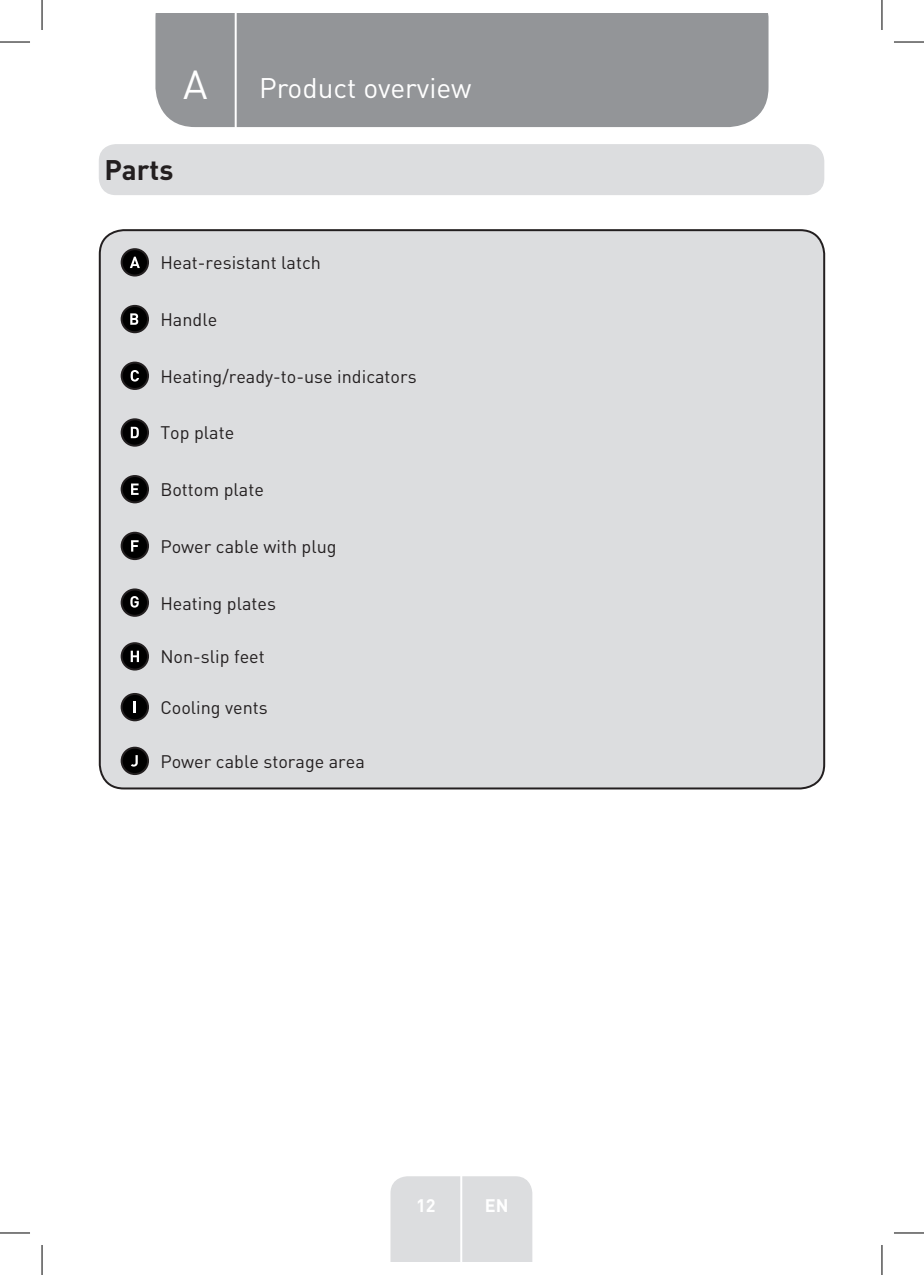
<style>
.page{position:relative;width:924px;height:1275px;background:#fff}
.page>*{position:absolute;margin:0;border:0;box-sizing:border-box;transform-origin:0 0}
.t1{font:40px "DIN Pro";color:#fff}
.TitreGauche__gabarit{font:28px "DIN Pro";color:#fff}
.Headline-01{font:700 28px "DIN Pro";color:#231f20}
.Left__Table{font:18px "DIN Pro";color:#231f20}
.t2{font:700 18px "DIN Pro";color:#fff}
</style>
<div class="page">
<div style="left:155px;top:14px;width:613px;height:113px;background:#939598"></div>
<div style="left:390px;top:1176px;width:142px;height:85px;background:#dcdddf"></div>
<hr style="left:460px;top:1153px;width:2px;height:108px;background:#fff">
<hr style="left:234px;top:14px;width:2px;height:116px;background:#fff">
<div style="left:99px;top:144px;width:724px;height:51px;background:#dcdddf;border-radius:17px"></div>
<div style="left:100px;top:230px;width:723px;height:558px;background:#dcdddf;border-radius:24px"></div>
<div style="left:122px;top:249px;width:26px;height:26px;background:#000;border-radius:50%"></div>
<div style="left:121px;top:248px;width:28px;height:28px;border:2px solid #231f20;border-radius:50%"></div>
<svg style="left:130px;top:257px;width:10px;height:11px"></svg>
<div style="left:122px;top:306px;width:26px;height:26px;background:#000;border-radius:50%"></div>
<div style="left:121px;top:305px;width:28px;height:28px;border:2px solid #231f20;border-radius:50%"></div>
<svg style="left:130px;top:313px;width:8px;height:12px"></svg>
<div style="left:122px;top:362px;width:26px;height:27px;background:#000;border-radius:50%"></div>
<div style="left:121px;top:361px;width:28px;height:29px;border:2px solid #231f20;border-radius:50%"></div>
<svg style="left:130px;top:370px;width:9px;height:11px"></svg>
<svg style="left:122px;top:419px;width:26px;height:27px"></svg>
<div style="left:121px;top:418px;width:28px;height:29px;border:2px solid #231f20;border-radius:50%"></div>
<svg style="left:131px;top:427px;width:8px;height:11px"></svg>
<div style="left:122px;top:476px;width:26px;height:26px;background:#000;border-radius:50%"></div>
<div style="left:121px;top:475px;width:28px;height:28px;border:2px solid #231f20;border-radius:50%"></div>
<svg style="left:131px;top:483px;width:7px;height:12px"></svg>
<div style="left:122px;top:533px;width:26px;height:26px;background:#000;border-radius:50%"></div>
<div style="left:121px;top:532px;width:28px;height:28px;border:2px solid #231f20;border-radius:50%"></div>
<svg style="left:131px;top:540px;width:7px;height:11px"></svg>
<div style="left:122px;top:589px;width:26px;height:27px;background:#000;border-radius:50%"></div>
<div style="left:121px;top:588px;width:28px;height:29px;border:2px solid #231f20;border-radius:50%"></div>
<svg style="left:130px;top:596px;width:9px;height:11px"></svg>
<div style="left:122px;top:643px;width:26px;height:26px;background:#000;border-radius:50%"></div>
<div style="left:121px;top:642px;width:28px;height:28px;border:2px solid #231f20;border-radius:50%"></div>
<svg style="left:131px;top:650px;width:8px;height:12px"></svg>
<div style="left:122px;top:694px;width:26px;height:26px;background:#000;border-radius:50%"></div>
<div style="left:121px;top:693px;width:28px;height:28px;border:2px solid #231f20;border-radius:50%"></div>
<svg style="left:134px;top:701px;width:2px;height:12px"></svg>
<div style="left:122px;top:747px;width:26px;height:27px;background:#000;border-radius:50%"></div>
<div style="left:121px;top:746px;width:28px;height:29px;border:2px solid #231f20;border-radius:50%"></div>
<svg style="left:131px;top:755px;width:7px;height:11px"></svg>
<hr style="left:0;top:42px;width:30px;height:1px;background:#000">
<hr style="left:893px;top:42px;width:30px;height:1px;background:#000">
<hr style="left:0;top:1232px;width:30px;height:1px;background:#000">
<hr style="left:893px;top:1232px;width:30px;height:1px;background:#000">
<hr style="left:42px;top:0;width:1px;height:30px;background:#000">
<hr style="left:42px;top:1245px;width:1px;height:30px;background:#000">
<hr style="left:881px;top:0;width:1px;height:30px;background:#000">
<hr style="left:881px;top:1245px;width:1px;height:30px;background:#000">
<p class="t1" style="left:183px;top:57px;width:26px">A</p>
<p class="TitreGauche__gabarit" style="left:259px;top:69px;width:214px">Product overview</p>
<p class="Headline-01" style="left:104px;top:151px;width:70px">Parts</p>
<p class="Left__Table" style="left:160px;top:250px;width:162px">Heat-resistant latch</p>
<p class="Left__Table" style="left:160px;top:307px;width:58px">Handle</p>
<p class="Left__Table" style="left:160px;top:364px;width:258px">Heating/ready-to-use indicators</p>
<p class="Left__Table" style="left:160px;top:420px;width:75px">Top plate</p>
<p class="Left__Table" style="left:160px;top:477px;width:105px">Bottom plate</p>
<p class="Left__Table" style="left:160px;top:534px;width:178px">Power cable with plug</p>
<p class="Left__Table" style="left:160px;top:591px;width:117px">Heating plates</p>
<p class="Left__Table" style="left:160px;top:644px;width:106px">Non-slip feet</p>
<p class="Left__Table" style="left:160px;top:695px;width:109px">Cooling vents</p>
<p class="Left__Table" style="left:160px;top:749px;width:206px">Power cable storage area</p>
<p class="t2" style="left:416px;top:1192px;width:21px">12</p>
<p class="t2" style="left:484px;top:1192px;width:25px">EN</p>
</div>
